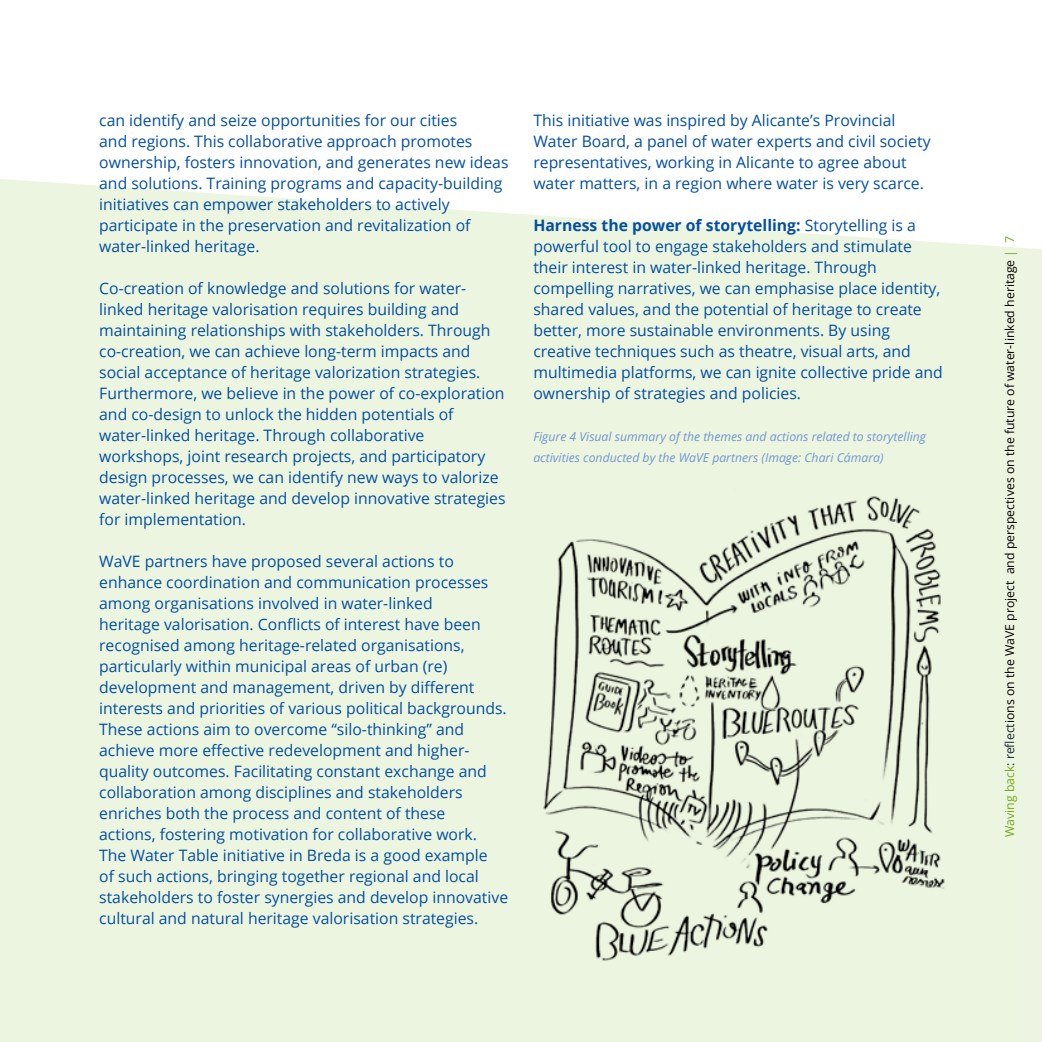
<style>
.page{position:relative;width:1042px;height:1042px;background:#fff}
.page>*{position:absolute;margin:0;border:0;box-sizing:border-box;transform-origin:0 0}
.t1{font:15.75px/21px "Open Sans";color:#034ea2}
.t2{font:italic 12.25px/21px "Open Sans";color:#7097cf}
.t3{font:12.25px "Open Sans";color:#000}
.s1{font-weight:700}
.s2{color:#75a71a}
.s3{color:#1b2630}
</style>
<div class="page">
<div style="left:0;top:252px;width:1042px;height:790px;background:#ecf5e0"></div>
<svg style="left:0;top:179px;width:1042px;height:73px;fill:#ecf5e0"></svg>
<img style="left:533px;top:486px;width:432px;height:478px">
<p class="t1" style="left:99px;top:109px;width:411px">can identify and seize opportunities for our cities<br>and regions. This collaborative approach promotes ownership, fosters innovation, and generates new ideas and solutions. Training programs and capacity-building initiatives can empower stakeholders to actively participate in the preservation and revitalization of water-linked heritage.</p>
<p class="t1" style="left:99px;top:277px;width:408px">Co-creation of knowledge and solutions for water&shy;linked heritage valorisation requires building and maintaining relationships with stakeholders. Through co-creation, we can achieve long-term impacts and social acceptance of heritage valorization strategies.<br>Furthermore, we believe in the power of co-exploration and co-design to unlock the hidden potentials of water-linked heritage. Through collaborative workshops, joint research projects, and participatory design processes, we can identify new ways to valorize water-linked heritage and develop innovative strategies for implementation.</p>
<p class="t1" style="left:99px;top:550px;width:410px">WaVE partners have proposed several actions to enhance coordination and communication processes among organisations involved in water-linked<br>heritage valorisation. Conflicts of interest have been recognised among heritage-related organisations, particularly within municipal areas of urban (re) development and management, driven by different interests and priorities of various political backgrounds.<br>These actions aim to overcome “silo-thinking” and achieve more effective redevelopment and higher&shy;quality outcomes. Facilitating constant exchange and collaboration among disciplines and stakeholders enriches both the process and content of these<br>actions, fostering motivation for collaborative work.<br>The Water Table initiative in Breda is a good example<br>of such actions, bringing together regional and local stakeholders to foster synergies and develop innovative cultural and natural heritage valorisation strategies.</p>
<p class="t1" style="left:533px;top:109px;width:399px">This initiative was inspired by Alicante’s Provincial Water Board, a panel of water experts and civil society representatives, working in Alicante to agree about water matters, in a region where water is very scarce.</p>
<p class="t1" style="left:533px;top:214px;width:411px"><span class="s1">Harness the power of storytelling:</span> Storytelling is a powerful tool to engage stakeholders and stimulate their interest in water-linked heritage. Through compelling narratives, we can emphasise place identity, shared values, and the potential of heritage to create better, more sustainable environments. By using creative techniques such as theatre, visual arts, and multimedia platforms, we can ignite collective pride and ownership of strategies and policies.</p>
<p class="t2" style="left:533px;top:426px;width:394px">Figure 4 Visual summary of the themes and actions related to storytelling activities conducted by the WaVE partners (Image: Chari Cámara)</p>
<p class="t3" style="left:1001px;top:837px;width:602px;rotate:-90deg"><span class="s2">Waving back</span><span class="s3">: reflect</span>ions on the WaVE project and perspectives on the future of water-linked heritage <span class="s2">| 7</span></p>
</div>
